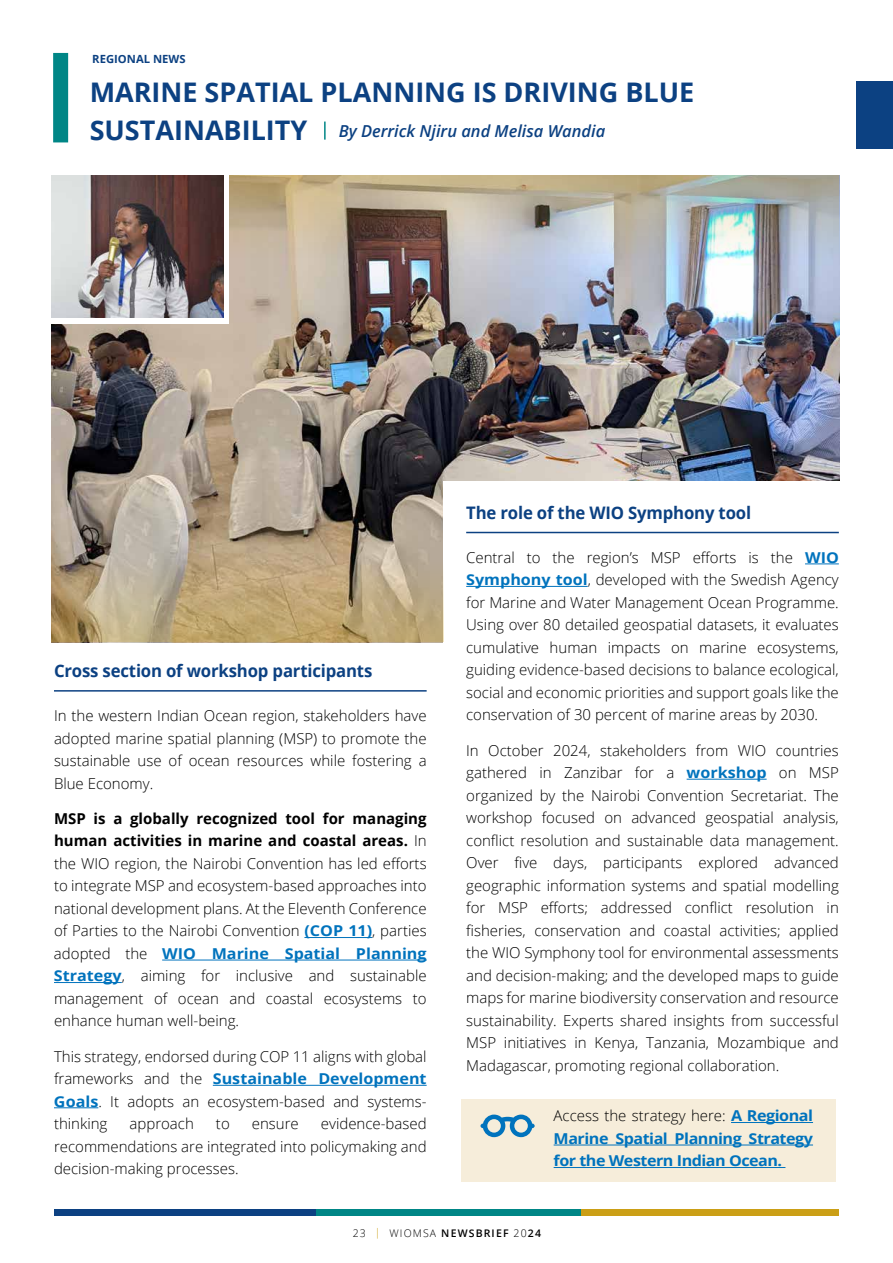
<style>
.page{position:relative;width:893px;height:1263px;background:#fff}
.page>*{position:absolute;margin:0;border:0;box-sizing:border-box;transform-origin:0 0}
.t1{font:700 27px/37.7px "Open Sans";color:#0c4182}
.t2{font:700 17.25px "Open Sans";letter-spacing:-.01em;color:#0c4182}
.t3{font:italic 600 16.5px "Open Sans";color:#0c4182}
.t4{font:300 15px/22.5px "Open Sans";color:#000;text-align:justify}
.t5{font:700 15px/22.5px "Open Sans";letter-spacing:-.03em;color:#0073bd;text-align:justify;scale:1.08 1}
.t6{font:700 11.25px "Open Sans";color:#0c4182}
.t7{font:600 10.5px "Open Sans";letter-spacing:.11em;color:#000}
.s1{font-weight:700}
.s2{font-weight:700;color:#0073bd}
.s3{font-weight:300;color:#000}
.s4{font-weight:300}
.s5{font-weight:300;color:#cb9f16}
</style>
<div class="page">
<div style="left:54px;top:1209px;width:265px;height:6px;background:#0c4182"></div>
<div style="left:574px;top:1209px;width:265px;height:6px;background:#cb9f16"></div>
<div style="left:316px;top:1209px;width:265px;height:6px;background:#008686"></div>
<div style="left:461px;top:1099px;width:375px;height:83px;background:#f6edda"></div>
<img style="left:51px;top:258px;width:788px;height:301px">
<div style="left:443px;top:481px;width:411px;height:575px;background:#fff"></div>
<hr style="left:54px;top:690px;width:373px;height:2px;background:#0c4182">
<hr style="left:304px;top:937px;width:68px;height:1px;background:#0073bd">
<hr style="left:162px;top:960px;width:265px;height:1px;background:#0073bd">
<hr style="left:54px;top:982px;width:68px;height:1px;background:#0073bd">
<hr style="left:213px;top:1085px;width:214px;height:1px;background:#0073bd">
<hr style="left:54px;top:1107px;width:44px;height:1px;background:#0073bd">
<hr style="left:466px;top:532px;width:373px;height:1px;background:#0c4182">
<hr style="left:805px;top:563px;width:34px;height:1px;background:#0073bd">
<hr style="left:466px;top:586px;width:122px;height:1px;background:#0073bd">
<hr style="left:687px;top:779px;width:80px;height:1px;background:#0073bd">
<div style="left:53px;top:53px;width:15px;height:89px;background:#008686"></div>
<svg style="left:324px;top:122px;width:2px;height:18px"></svg>
<svg style="left:480px;top:1114px;width:55px;height:23px"></svg>
<hr style="left:731px;top:1122px;width:82px;height:1px;background:#0073bd">
<hr style="left:554px;top:1144px;width:259px;height:1px;background:#0073bd">
<hr style="left:554px;top:1167px;width:231px;height:1px;background:#0073bd">
<div style="left:35px;top:170px;width:194px;height:154px;background:#fff"></div>
<img style="left:51px;top:175px;width:173px;height:142px">
<svg style="left:51px;top:559px;width:392px;height:83px;background:#b9a47c"></svg>
<img style="left:229px;top:175px;width:610px;height:83px">
<div style="left:857px;top:81px;width:36px;height:67px;background:#0c4182"></div>
<p class="t6" style="left:92px;top:51px;width:95px">REGIONAL NEWS</p>
<h1 class="t1" style="left:90px;top:73px;width:606px">MARINE SPATIAL PLANNING IS DRIVING BLUE<br>SUSTAINABILITY</h1>
<p class="t3" style="left:339px;top:120px;width:268px">By Derrick Njiru and Melisa Wandia</p>
<p class="t2" style="left:54px;top:659px;width:320px">Cross section of workshop participants</p>
<p class="t4" style="left:54px;top:704px;width:374px">In the western Indian Ocean region, stakeholders have adopted marine spatial planning (MSP) to promote the sustainable use of ocean resources while fostering a Blue Economy.</p>
<p class="t4" style="left:54px;top:807px;width:374px"><span class="s1">MSP is a globally recognized tool for managing human activities in marine and coastal areas.</span> In the WIO region, the Nairobi Convention has led efforts to integrate MSP and ecosystem-based approaches into national development plans. At the Eleventh Conference of Parties to the Nairobi Convention <span class="s2">(COP 11)</span>, parties adopted the <span class="s2">WIO Marine Spatial Planning Strategy</span>, aiming for inclusive and sustainable management of ocean and coastal ecosystems to enhance human well-being.</p>
<p class="t4" style="left:54px;top:1044px;width:374px">This strategy, endorsed during COP 11 aligns with global frameworks and the <span class="s2">Sustainable Development Goals</span>. It adopts an ecosystem-based and systems&shy;thinking</p>
<p class="t4" style="left:54px;top:1112px;width:374px;text-indent:267px">evidence-based recommendations are integrated into policymaking and decision-making processes.</p>
<p class="t4" style="left:130px;top:1112px;width:66px">approach</p>
<p class="t4" style="left:216px;top:1112px;width:15px">to</p>
<p class="t4" style="left:252px;top:1112px;width:48px">ensure</p>
<p class="t2" style="left:466px;top:501px;width:286px">The role of the WIO Symphony tool</p>
<p class="t4" style="left:466px;top:546px;width:374px">Central to the region’s MSP efforts is the <span class="s2">WIO Symphony tool</span>, developed with the Swedish Agency for Marine and Water Management Ocean Programme.<br>Using over 80 detailed geospatial datasets, it evaluates cumulative human impacts on marine ecosystems, guiding evidence-based decisions to balance ecological, social and economic priorities and support goals like the conservation of 30 percent of marine areas by 2030.</p>
<p class="t4" style="left:466px;top:738px;width:374px">In October 2024, stakeholders from WIO countries gathered in Zanzibar for a <span class="s2">workshop</span> on MSP organized by the Nairobi Convention Secretariat. The workshop focused on advanced geospatial analysis, conflict resolution and sustainable data management.<br>Over five days, participants explored advanced geographic information systems and spatial modelling for MSP efforts; addressed conflict resolution in fisheries, conservation and coastal activities; applied the WIO Symphony tool for environmental assessments and decision-making; and the developed maps to guide maps for marine biodiversity conservation and resource sustainability. Experts shared insights from successful MSP initiatives in Kenya, Tanzania, Mozambique and Madagascar, promoting regional collaboration.</p>
<p class="t5" style="left:554px;top:1104px;width:242px"><span class="s3">Access the strategy here:</span> A Regional Marine Spatial Planning Strategy for the Western Indian Ocean.</p>
<p class="t7" style="left:353px;top:1226px;width:190px"><span class="s4">23</span> <span class="s5">|</span> <span class="s4">WIOMSA</span> NEWSBRIEF <span class="s4">20</span>24</p>
</div>
